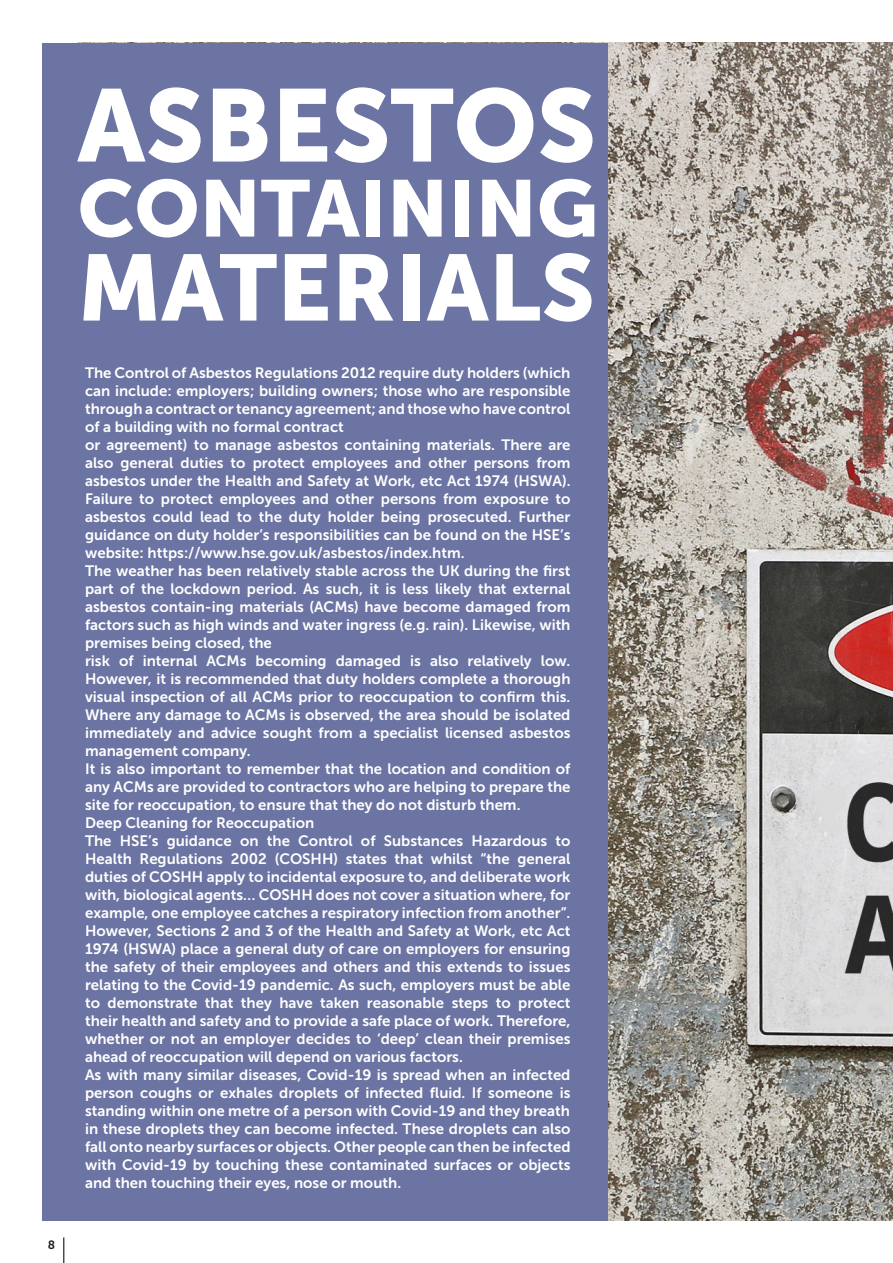
<style>
.page{position:relative;width:893px;height:1263px;background:#fff}
.page>*{position:absolute;margin:0;border:0;box-sizing:border-box;transform-origin:0 0}
.HEADER_64pt{font:102px "Museo Sans 900";color:#fff}
.HEADER_64pt-2{font:93px "Museo Sans 900";color:#fff}
.HEADER_64pt-3{font:79.5px "Museo Sans 900";color:#fff}
.Intro_alligned_left{font:15px/18px "Museo Sans 700";color:#fff;text-align:justify}
.t1{font:12px "Museo Sans 700";color:#231f20}
</style>
<div class="page">
<img style="left:608px;top:43px;width:285px;height:1177px">
<div style="left:43px;top:43px;width:565px;height:1177px;background:#6b74a2"></div>
<svg style="left:63px;top:1237px;width:1px;height:26px"></svg>
<p class="t1" style="left:48px;top:1238px;width:9px">8</p>
<p class="HEADER_64pt" style="left:78px;top:68px;width:520px">ASBESTOS</p>
<p class="HEADER_64pt-3" style="left:78px;top:164px;width:522px">CONTAINING</p>
<p class="HEADER_64pt-2" style="left:78px;top:235px;width:519px">MATERIALS</p>
<p class="Intro_alligned_left" style="left:85px;top:364px;width:487px">The Control of Asbestos Regulations 2012 require duty holders (which can include: employers; building owners; those who are responsible through a contract or tenancy agreement; and those who have control of a building with no formal contract</p>
<p class="Intro_alligned_left" style="left:85px;top:436px;width:487px">or agreement) to manage asbestos containing materials. There are also general duties to protect employees and other persons from asbestos under the Health and Safety at Work, etc Act 1974 (HSWA).<br>Failure to protect employees and other persons from exposure to asbestos could lead to the duty holder being prosecuted. Further guidance on duty holder’s responsibilities can be found on the HSE’s website: https://www.hse.gov.uk/asbestos/index.htm.</p>
<p class="Intro_alligned_left" style="left:85px;top:562px;width:487px">The weather has been relatively stable across the UK during the first part of the lockdown period. As such, it is less likely that external asbestos contain-ing materials (ACMs) have become damaged from factors such as high winds and water ingress (e.g. rain). Likewise, with premises being closed, the</p>
<p class="Intro_alligned_left" style="left:85px;top:652px;width:487px">risk of internal ACMs becoming damaged is also relatively low.<br>However, it is recommended that duty holders complete a thorough visual inspection of all ACMs prior to reoccupation to confirm this.<br>Where any damage to ACMs is observed, the area should be isolated immediately and advice sought from a specialist licensed asbestos management company.</p>
<p class="Intro_alligned_left" style="left:85px;top:760px;width:487px">It is also important to remember that the location and condition of any ACMs are provided to contractors who are helping to prepare the site for reoccupation, to ensure that they do not disturb them.</p>
<p class="Intro_alligned_left" style="left:85px;top:814px;width:231px">Deep Cleaning for Reoccupation</p>
<p class="Intro_alligned_left" style="left:85px;top:832px;width:487px">The HSE’s guidance on the Control of Substances Hazardous to Health Regulations 2002 (COSHH) states that whilst “the general duties of COSHH apply to incidental exposure to, and deliberate work with, biological agents… COSHH does not cover a situation where, for example, one employee catches a respiratory infection from another”.<br>However, Sections 2 and 3 of the Health and Safety at Work, etc Act 1974 (HSWA) place a general duty of care on employers for ensuring the safety of their employees and others and this extends to issues relating to the Covid-19 pandemic. As such, employers must be able to demonstrate that they have taken reasonable steps to protect their health and safety and to provide a safe place of work. Therefore, whether or not an employer decides to ‘deep’ clean their premises ahead of reoccupation will depend on various factors.</p>
<p class="Intro_alligned_left" style="left:85px;top:1066px;width:487px">As with many similar diseases, Covid-19 is spread when an infected person coughs or exhales droplets of infected fluid. If someone is standing within one metre of a person with Covid-19 and they breath</p>
<p class="Intro_alligned_left" style="left:85px;top:1120px;width:487px">in these droplets they can become infected. These droplets can also fall onto nearby surfaces or objects. Other people can then be infected with Covid-19 by touching these contaminated surfaces or objects and then touching their eyes, nose or mouth.</p>
</div>
